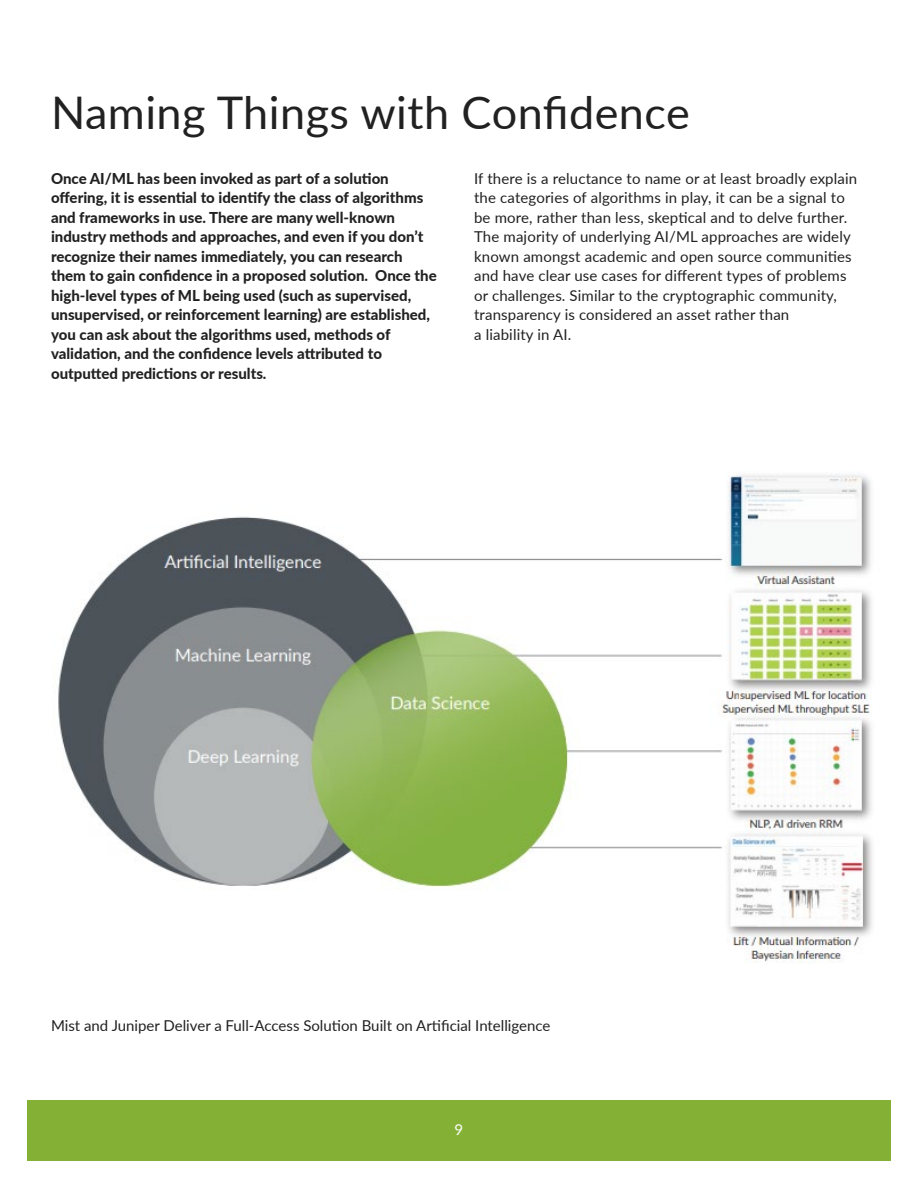
<style>
.page{position:relative;width:918px;height:1188px;background:#fff}
.page>*{position:absolute;margin:0;border:0;box-sizing:border-box;transform-origin:0 0}
.t1{font:45px "Lato";letter-spacing:.01em;color:#212121}
.t2{font:800 15px/19.5px "Lato";color:#212121}
.t3{font:15px/19.5px "Lato";letter-spacing:.01em;color:#212121}
.t4{font:15px "Lato";color:#fff}
</style>
<div class="page">
<div style="left:27px;top:1100px;width:864px;height:61px;background:#84b135"></div>
<img style="left:58px;top:473px;width:815px;height:490px">
<h1 class="t1" style="left:51px;top:81px;width:640px">Naming Things with Confidence</h1>
<p class="t2" style="left:51px;top:168px;width:387px">Once AI/ML has been invoked as part of a solution offering, it is essential to identify the class of algorithms and frameworks in use. There are many well-known industry methods and approaches, and even if you don’t recognize their names immediately, you can research them to gain confidence in a proposed solution. Once the high-level types of ML being used (such as supervised, unsupervised, or reinforcement learning) are established, you can ask about the algorithms used, methods of validation, and the confidence levels attributed to outputted predictions or results.</p>
<p class="t3" style="left:474px;top:168px;width:385px">If there is a reluctance to name or at least broadly explain the categories of algorithms in play, it can be a signal to be more, rather than less, skeptical and to delve further.<br>The majority of underlying AI/ML approaches are widely known amongst academic and open source communities and have clear use cases for different types of problems or challenges. Similar to the cryptographic community, transparency is considered an asset rather than<br>a liability in AI.</p>
<p class="t3" style="left:51px;top:1016px;width:501px">Mist and Juniper Deliver a Full-Access Solution Built on Artificial Intelligence</p>
<p class="t4" style="left:455px;top:1119px;width:10px">9</p>
</div>
